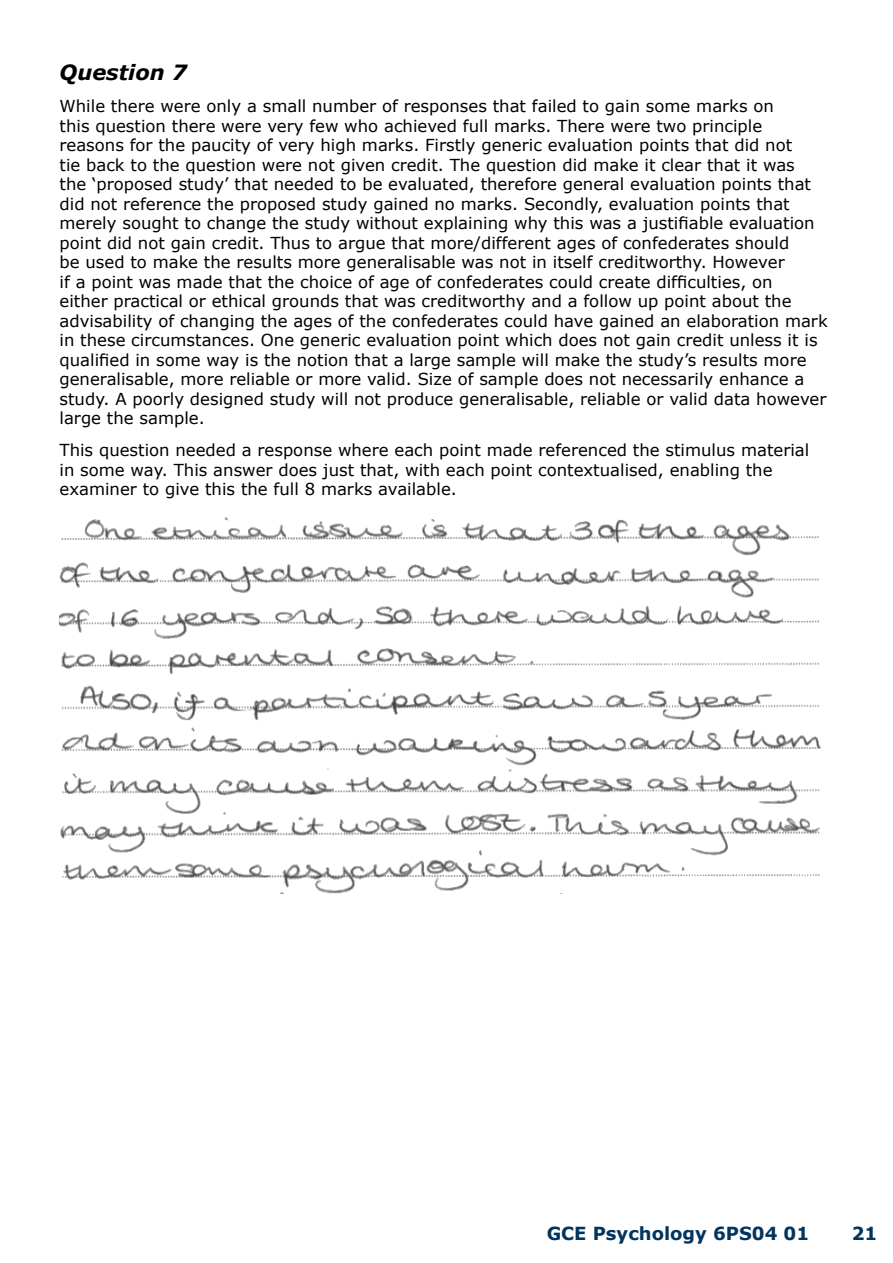
<style>
.page{position:relative;width:893px;height:1263px;background:#fff}
.page>*{position:absolute;margin:0;border:0;box-sizing:border-box;transform-origin:0 0}
.t1{font:italic 700 21px "Verdana";color:#000}
.t2{font:700 18px "Verdana";color:#00355f}
.t3{font:16.5px/19.5px "Verdana";color:#000}
</style>
<div class="page">
<img style="left:60px;top:517px;width:761px;height:376px">
<p class="t1" style="left:60px;top:57px;width:129px">Question 7</p>
<p class="t3" style="left:60px;top:96px;width:770px">While there were only a small number of responses that failed to gain some marks on<br>this question there were very few who achieved full marks. There were two principle reasons for the paucity of very high marks. Firstly generic evaluation points that did not<br>tie back to the question were not given credit. The question did make it clear that it was<br>the ‘proposed study’ that needed to be evaluated, therefore general evaluation points that did not reference the proposed study gained no marks. Secondly, evaluation points that merely sought to change the study without explaining why this was a justifiable evaluation point did not gain credit. Thus to argue that more/different ages of confederates should<br>be used to make the results more generalisable was not in itself creditworthy. However<br>if a point was made that the choice of age of confederates could create difficulties, on<br>either practical or ethical grounds that was creditworthy and a follow up point about the advisability of changing the ages of the confederates could have gained an elaboration mark in these circumstances. One generic evaluation point which does not gain credit unless it is qualified in some way is the notion that a large sample will make the study’s results more generalisable, more reliable or more valid. Size of sample does not necessarily enhance a study. A poorly designed study will not produce generalisable, reliable or valid data however large the sample.</p>
<p class="t3" style="left:60px;top:440px;width:751px">This question needed a response where each point made referenced the stimulus material in some way. This answer does just that, with each point contextualised, enabling the examiner to give this the full 8 marks available.</p>
<p class="t2" style="left:547px;top:1221px;width:264px">GCE Psychology 6PS04 01</p>
<p class="t2" style="left:852px;top:1221px;width:27px">21</p>
</div>
